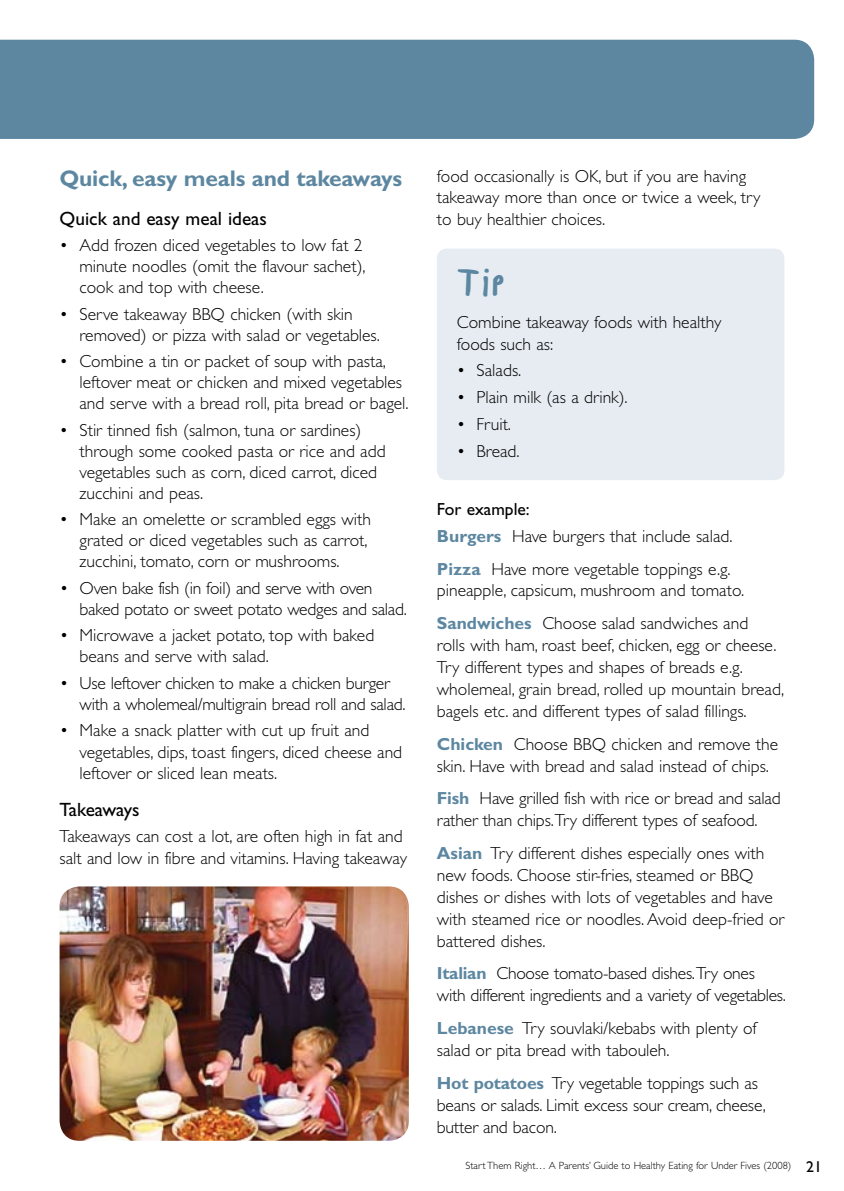
<style>
.page{position:relative;width:844px;height:1191px;background:#fff}
.page>*{position:absolute;margin:0;border:0;box-sizing:border-box;transform-origin:0 0}
.t1{font:28px "Childs Play Age Six";color:#5d87a1}
.t2{font:700 22.75px "Gill Sans";letter-spacing:-.01em;color:#5d87a1}
.t3{font:19.25px "Gill Sans";color:#000}
.t4{font:300 17.5px/21.9px "Gill Sans";color:#000}
.t5{font:300 10.5px "Gill Sans";color:#000}
.s1{font-weight:400}
.s2{font-weight:700;color:#5d87a1}
.s3{font-weight:400;font-size:15.75px}
</style>
<div class="page">
<div style="left:437px;top:249px;width:347px;height:231px;background:#e6ecf2;border-radius:10px"></div>
<img style="left:60px;top:886px;width:349px;height:254px">
<div style="left:0;top:40px;width:814px;height:99px;background:#5d87a1"></div>
<h2 class="t2" style="left:60px;top:165px;width:344px">Quick, easy meals and takeaways</h2>
<p class="t3" style="left:60px;top:208px;width:209px">Quick and easy meal ideas</p>
<p class="t4" style="left:79px;top:235px;width:287px;line-height:21px;text-indent:-20px">• Add frozen diced vegetables to low fat 2 minute noodles (omit the flavour sachet), cook and top with cheese.</p>
<p class="t4" style="left:79px;top:303px;width:302px;line-height:21px;text-indent:-20px">• Serve takeaway BBQ chicken (with skin removed) or pizza with salad or vegetables.</p>
<p class="t4" style="left:79px;top:351px;width:330px;line-height:21px;text-indent:-20px">• Combine a tin or packet of soup with pasta, leftover meat or chicken and mixed vegetables and serve with a bread roll, pita bread or bagel.</p>
<p class="t4" style="left:79px;top:419px;width:307px;line-height:21px;text-indent:-20px">• Stir tinned fish (salmon, tuna or sardines) through some cooked pasta or rice and add vegetables such as corn, diced carrot, diced zucchini and peas.</p>
<p class="t4" style="left:79px;top:509px;width:293px;line-height:21px;text-indent:-20px">• Make an omelette or scrambled eggs with grated or diced vegetables such as carrot, zucchini, tomato, corn or mushrooms.</p>
<p class="t4" style="left:79px;top:577px;width:329px;line-height:21px;text-indent:-20px">• Oven bake fish (in foil) and serve with oven baked potato or sweet potato wedges and salad.</p>
<p class="t4" style="left:80px;top:625px;width:296px;line-height:21px;text-indent:-20px">• Microwave a jacket potato, top with baked beans and serve with salad.</p>
<p class="t4" style="left:80px;top:672px;width:327px;line-height:21px;text-indent:-20px">• Use leftover chicken to make a chicken burger with a wholemeal/multigrain bread roll and salad.</p>
<p class="t4" style="left:80px;top:720px;width:324px;line-height:21.3px;text-indent:-20px">• Make a snack platter with cut up fruit and vegetables, dips, toast fingers, diced cheese and leftover or sliced lean meats.</p>
<p class="t3" style="left:60px;top:798px;width:81px">Takeaways</p>
<p class="t4" style="left:60px;top:826px;width:349px;line-height:21.3px">Takeaways can cost a lot, are often high in fat and salt and low in fibre and vitamins. Having takeaway</p>
<p class="t4" style="left:437px;top:165px;width:325px;line-height:21.3px">food occasionally is OK, but if you are having takeaway more than once or twice a week, try to buy healthier choices.</p>
<h1 class="t1" style="left:457px;top:268px;width:49px">Tip</h1>
<p class="t4" style="left:457px;top:311px;width:266px">Combine takeaway foods with healthy foods such as:</p>
<p class="t4" style="left:457px;top:360px;width:66px">• Salads.</p>
<p class="t4" style="left:457px;top:386px;width:172px">• Plain milk (as a drink).</p>
<p class="t4" style="left:457px;top:413px;width:56px">• Fruit.</p>
<p class="t4" style="left:457px;top:440px;width:64px">• Bread.</p>
<p class="t4" style="left:437px;top:496px;width:297px;line-height:26.8px"><span class="s1">For example:<br></span><span class="s2">Burgers</span> Have burgers that include salad.</p>
<p class="t4" style="left:437px;top:558px;width:309px"><span class="s2">Pizza</span> Have more vegetable toppings e.g. pineapple, capsicum, mushroom and tomato.</p>
<p class="t4" style="left:437px;top:612px;width:348px"><span class="s2">Sandwiches</span> Choose salad sandwiches and<br>rolls with ham, roast beef, chicken, egg or cheese.<br>Try different types and shapes of breads e.g. wholemeal, grain bread, rolled up mountain bread, bagels etc. and different types of salad fillings.</p>
<p class="t4" style="left:437px;top:733px;width:342px"><span class="s2">Chicken</span> Choose BBQ chicken and remove the skin. Have with bread and salad instead of chips.</p>
<p class="t4" style="left:437px;top:787px;width:345px"><span class="s2">Fish</span> Have grilled fish with rice or bread and salad rather than chips. Try different types of seafood.</p>
<p class="t4" style="left:437px;top:842px;width:349px"><span class="s2">Asian</span> Try different dishes especially ones with new foods. Choose stir-fries, steamed or BBQ dishes or dishes with lots of vegetables and have with steamed rice or noodles. Avoid deep-fried or battered dishes.</p>
<p class="t4" style="left:437px;top:962px;width:350px"><span class="s2">Italian</span> Choose tomato-based dishes.Try ones with different ingredients and a variety of vegetables.</p>
<p class="t4" style="left:437px;top:1017px;width:321px"><span class="s2">Lebanese</span> Try souvlaki/kebabs with plenty of salad or pita bread with tabouleh.</p>
<p class="t4" style="left:437px;top:1072px;width:330px"><span class="s2">Hot potatoes</span> Try vegetable toppings such as beans or salads. Limit excess sour cream, cheese, butter and bacon.</p>
<p class="t5" style="left:465px;top:1159px;width:358px">Start Them Right… A Parents’ Guide to Healthy Eating for Under Fives (2008) <span class="s3">21</span></p>
</div>
